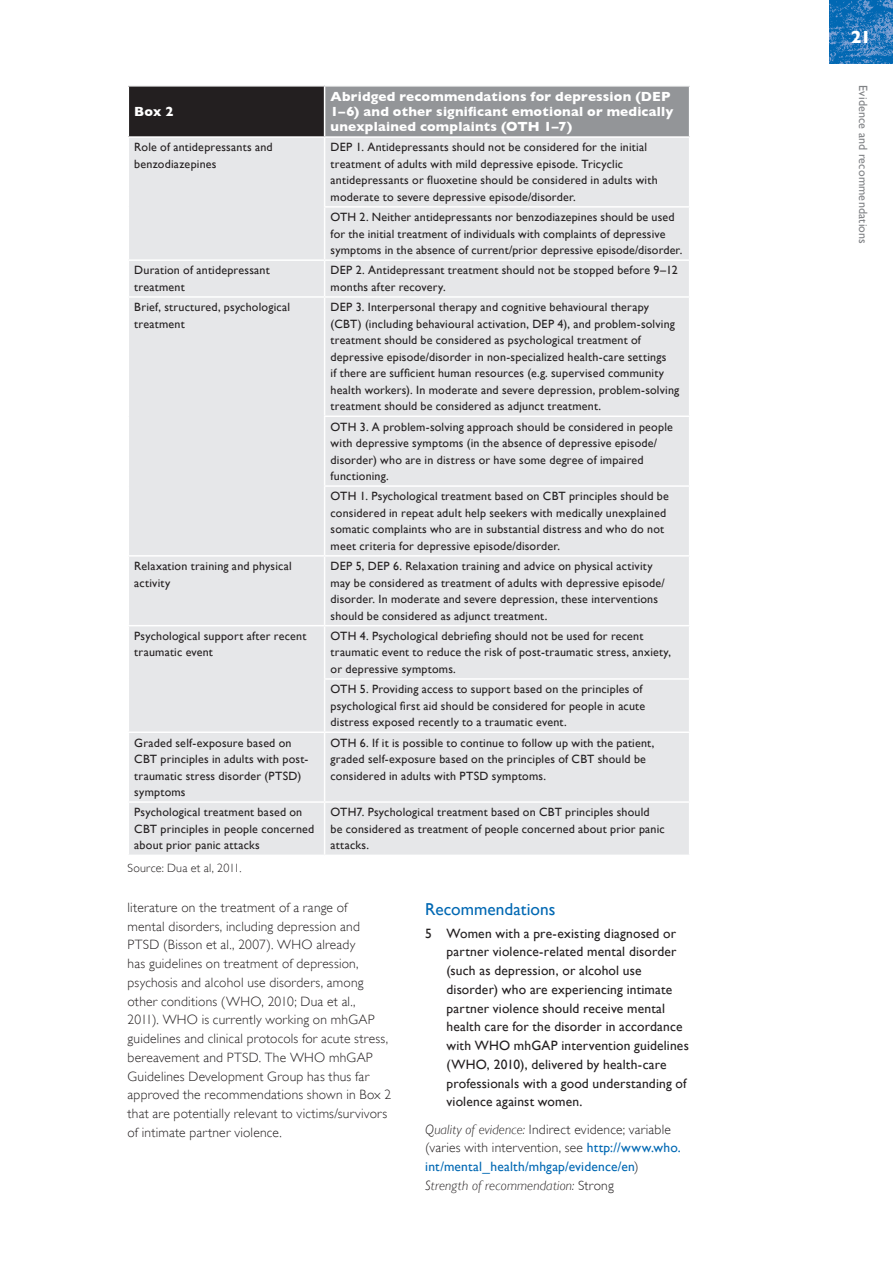
<style>
.page{position:relative;width:893px;height:1263px;background:#fff}
.page>*{position:absolute;margin:0;border:0;box-sizing:border-box;transform-origin:0 0}
.t1{font:700 18px "Gill Sans";color:#fff}
.head_C_indent{font:17.25px "Gill Sans";color:#0168b3}
.body{font:300 13.5px/18.8px "Gill Sans";letter-spacing:.015em;color:#231f20}
.body_number{font:13.5px/18.8px "Gill Sans";letter-spacing:.015em;color:#231f20}
.body_1___down{font:300 13.5px/18.8px "Gill Sans";letter-spacing:.015em;color:#231f20}
.BH1{font:700 13.5px/15px "Gill Sans";letter-spacing:.015em;color:#fff}
.body_1{font:italic 300 13.5px "Gill Sans";letter-spacing:.01em;color:#231f20}
.BH_text{font:12px/16.5px "Gill Sans";letter-spacing:.015em;color:#231f20}
.runhead_R{font:12px "Gill Sans";letter-spacing:.015em;color:#808285}
.footnote_no_rule{font:300 12px "Gill Sans";letter-spacing:.02em;color:#231f20}
.s1{font-style:italic}
.s2{font-weight:400;color:#0168b3}
.s3{font-style:normal}
</style>
<div class="page">
<img style="left:829px;top:0;width:64px;height:64px">
<div style="left:128px;top:86px;width:197px;height:51px;background:#231f20"></div>
<div style="left:325px;top:86px;width:365px;height:51px;background:#939598"></div>
<div style="left:129px;top:138px;width:560px;height:717px;background:#e6e7e9"></div>
<hr style="left:128px;top:85px;width:197px;height:2px;background:#fff">
<hr style="left:128px;top:87px;width:1px;height:49px;background:#fff">
<hr style="left:325px;top:85px;width:365px;height:2px;background:#fff">
<hr style="left:324px;top:87px;width:1px;height:49px;background:#fff">
<hr style="left:689px;top:87px;width:1px;height:49px;background:#fff">
<hr style="left:128px;top:136px;width:197px;height:2px;background:#fff">
<hr style="left:325px;top:136px;width:365px;height:2px;background:#fff">
<hr style="left:324px;top:138px;width:1px;height:68px;background:#fff">
<hr style="left:324px;top:206px;width:366px;height:2px;background:#fff">
<hr style="left:324px;top:208px;width:1px;height:51px;background:#fff">
<hr style="left:128px;top:259px;width:197px;height:2px;background:#fff">
<hr style="left:325px;top:259px;width:365px;height:2px;background:#fff">
<hr style="left:324px;top:261px;width:1px;height:35px;background:#fff">
<hr style="left:128px;top:296px;width:197px;height:2px;background:#fff">
<hr style="left:325px;top:296px;width:365px;height:2px;background:#fff">
<hr style="left:324px;top:298px;width:1px;height:117px;background:#fff">
<hr style="left:324px;top:415px;width:366px;height:2px;background:#fff">
<hr style="left:324px;top:417px;width:1px;height:68px;background:#fff">
<hr style="left:324px;top:485px;width:366px;height:2px;background:#fff">
<hr style="left:324px;top:487px;width:1px;height:68px;background:#fff">
<hr style="left:128px;top:555px;width:197px;height:2px;background:#fff">
<hr style="left:325px;top:555px;width:365px;height:2px;background:#fff">
<hr style="left:324px;top:557px;width:1px;height:68px;background:#fff">
<hr style="left:128px;top:625px;width:197px;height:1px;background:#fff">
<hr style="left:325px;top:625px;width:365px;height:1px;background:#fff">
<hr style="left:324px;top:626px;width:1px;height:52px;background:#fff">
<hr style="left:324px;top:678px;width:366px;height:2px;background:#fff">
<hr style="left:324px;top:680px;width:1px;height:51px;background:#fff">
<hr style="left:128px;top:731px;width:197px;height:2px;background:#fff">
<hr style="left:325px;top:731px;width:365px;height:2px;background:#fff">
<hr style="left:324px;top:733px;width:1px;height:68px;background:#fff">
<hr style="left:128px;top:801px;width:197px;height:2px;background:#fff">
<hr style="left:325px;top:801px;width:365px;height:2px;background:#fff">
<hr style="left:324px;top:803px;width:1px;height:52px;background:#fff">
<p class="BH1" style="left:134px;top:104px;width:41px">Box 2</p>
<p class="BH1" style="left:331px;top:89px;width:344px">Abridged recommendations for depression (DEP<br>1–6) and other significant emotional or medically unexplained complaints (OTH 1–7)</p>
<p class="BH_text" style="left:134px;top:139px;width:140px">Role of antidepressants and benzodiazepines</p>
<p class="BH_text" style="left:331px;top:139px;width:329px">DEP 1. Antidepressants should not be considered for the initial treatment of adults with mild depressive episode. Tricyclic antidepressants or fluoxetine should be considered in adults with moderate to severe depressive episode/disorder.</p>
<p class="BH_text" style="left:331px;top:209px;width:353px">OTH 2. Neither antidepressants nor benzodiazepines should be used for the initial treatment of individuals with complaints of depressive symptoms in the absence of current/prior depressive episode/disorder.</p>
<p class="BH_text" style="left:134px;top:262px;width:137px">Duration of antidepressant treatment</p>
<p class="BH_text" style="left:331px;top:262px;width:349px">DEP 2. Antidepressant treatment should not be stopped before 9–12 months after recovery.</p>
<p class="BH_text" style="left:134px;top:299px;width:157px">Brief, structured, psychological treatment</p>
<p class="BH_text" style="left:331px;top:299px;width:350px">DEP 3. Interpersonal therapy and cognitive behavioural therapy (CBT) (including behavioural activation, DEP 4), and problem-solving treatment should be considered as psychological treatment of depressive episode/disorder in non-specialized health-care settings<br>if there are sufficient human resources (e.g. supervised community health workers). In moderate and severe depression, problem-solving treatment should be considered as adjunct treatment.</p>
<p class="BH_text" style="left:331px;top:418px;width:344px">OTH 3. A problem-solving approach should be considered in people with depressive symptoms (in the absence of depressive episode/ disorder) who are in distress or have some degree of impaired functioning.</p>
<p class="BH_text" style="left:331px;top:488px;width:340px">OTH 1. Psychological treatment based on CBT principles should be considered in repeat adult help seekers with medically unexplained somatic complaints who are in substantial distress and who do not meet criteria for depressive episode/disorder.</p>
<p class="BH_text" style="left:134px;top:558px;width:159px">Relaxation training and physical activity</p>
<p class="BH_text" style="left:331px;top:558px;width:336px">DEP 5, DEP 6. Relaxation training and advice on physical activity may be considered as treatment of adults with depressive episode/ disorder. In moderate and severe depression, these interventions should be considered as adjunct treatment.</p>
<p class="BH_text" style="left:134px;top:627px;width:174px">Psychological support after recent traumatic event</p>
<p class="BH_text" style="left:331px;top:627px;width:342px">OTH 4. Psychological debriefing should not be used for recent traumatic event to reduce the risk of post-traumatic stress, anxiety, or depressive symptoms.</p>
<p class="BH_text" style="left:331px;top:681px;width:316px">OTH 5. Providing access to support based on the principles of psychological first aid should be considered for people in acute distress exposed recently to a traumatic event.</p>
<p class="BH_text" style="left:134px;top:734px;width:176px">Graded self-exposure based on<br>CBT principles in adults with post&shy;traumatic stress disorder (PTSD) symptoms</p>
<p class="BH_text" style="left:331px;top:734px;width:325px">OTH 6. If it is possible to continue to follow up with the patient, graded self-exposure based on the principles of CBT should be considered in adults with PTSD symptoms.</p>
<p class="BH_text" style="left:134px;top:804px;width:182px">Psychological treatment based on<br>CBT principles in people concerned about prior panic attacks</p>
<p class="BH_text" style="left:331px;top:804px;width:336px">OTH7. Psychological treatment based on CBT principles should<br>be considered as treatment of people concerned about prior panic attacks.</p>
<p class="footnote_no_rule" style="left:128px;top:861px;width:116px">Source: Dua et al, 2011.</p>
<p class="body" style="left:128px;top:898px;width:265px">literature on the treatment of a range of<br>mental disorders, including depression and PTSD (Bisson et al., 2007). WHO already<br>has guidelines on treatment of depression, psychosis and alcohol use disorders, among other conditions (WHO, 2010; Dua et al.,<br>2011). WHO is currently working on mhGAP guidelines and clinical protocols for acute stress, bereavement and PTSD. The WHO mhGAP Guidelines Development Group has thus far approved the recommendations shown in Box 2 that are potentially relevant to victims/survivors of intimate partner violence.</p>
<p class="head_C_indent" style="left:425px;top:898px;width:132px">Recommendations</p>
<p class="body_number" style="left:446px;top:923px;width:244px;text-indent:-21px">5 Women with a pre-existing diagnosed or partner violence-related mental disorder (such as depression, or alcohol use disorder) who are experiencing intimate partner violence should receive mental health care for the disorder in accordance with WHO mhGAP intervention guidelines (WHO, 2010), delivered by health-care professionals with a good understanding of violence against women.</p>
<p class="body_1___down" style="left:425px;top:1120px;width:257px"><span class="s1">Quality of evidence:</span> Indirect evidence; variable (varies with intervention, see <span class="s2">http://www.who. int/mental_health/mhgap/evidence/en</span>)</p>
<p class="body_1" style="left:425px;top:1178px;width:190px">Strength of recommendation: <span class="s3">Strong</span></p>
<h1 class="t1" style="left:851px;top:27px;width:22px">21</h1>
<p class="runhead_R" style="left:870px;top:85px;width:161px;rotate:90deg">Evidence and recommendations</p>
</div>
